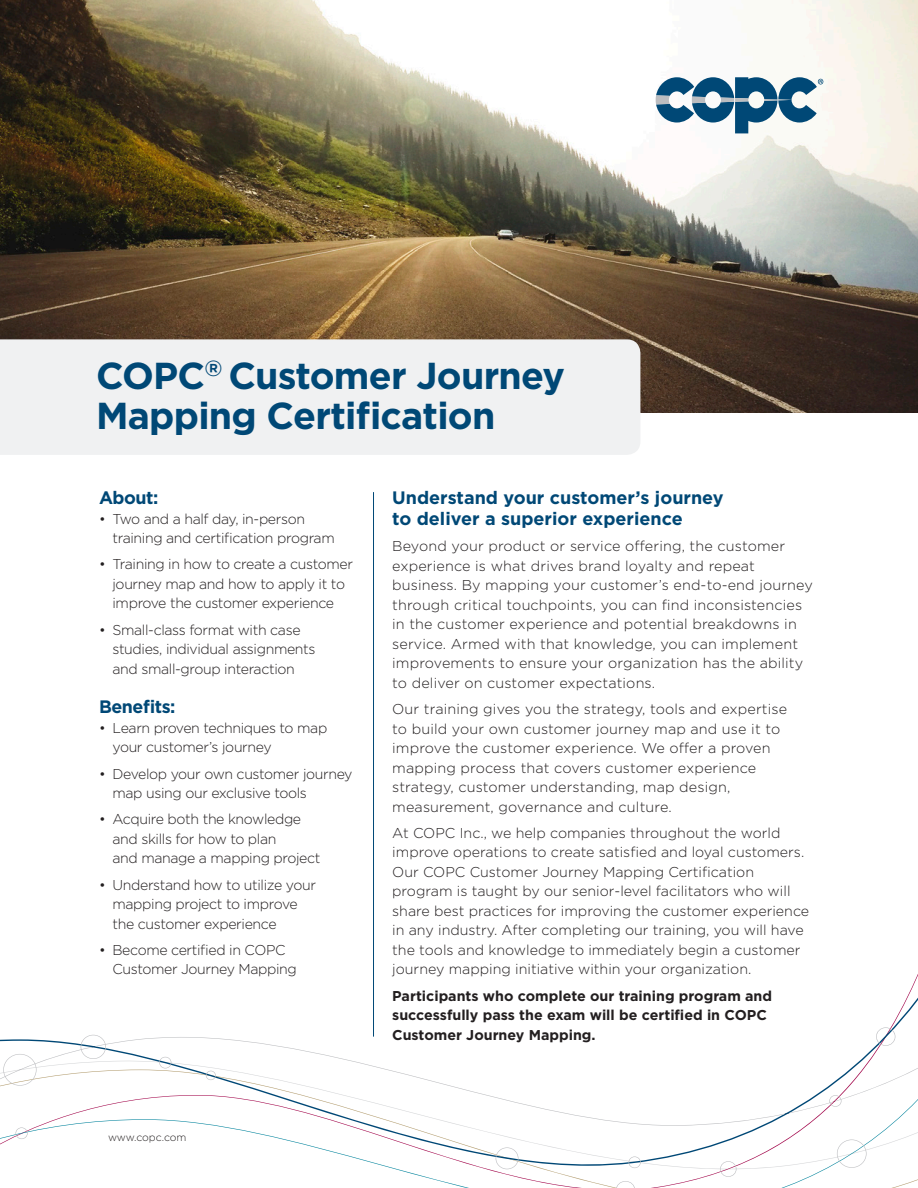
<style>
.page{position:relative;width:918px;height:1188px;background:#fff}
.page>*{position:absolute;margin:0;border:0;box-sizing:border-box;transform-origin:0 0}
.t1{font:700 37.5px/40.5px "Gotham";letter-spacing:-.02em;color:#004876}
.t2{font:700 18px/21px "Gotham";color:#004876}
.t3{font:300 14.25px/19.5px "Gotham";color:#231f20}
.t4{font:300 14.25px/19.5px "Gotham";letter-spacing:-.025em;color:#231f20}
.t5{font:700 14.25px/19.5px "Gotham";color:#231f20}
.t6{font:300 10.5px "Gotham";letter-spacing:-.01em;color:#231f20}
</style>
<div class="page">
<img style="left:0;top:0;width:918px;height:413px">
<svg style="left:0;top:981px;width:918px;height:194px"></svg>
<svg style="left:16px;top:1127px;width:12px;height:12px"></svg>
<svg style="left:616px;top:1181px;width:19px;height:7px"></svg>
<svg style="left:720px;top:1161px;width:16px;height:16px"></svg>
<svg style="left:629px;top:1156px;width:12px;height:12px"></svg>
<svg style="left:496px;top:1147px;width:22px;height:22px"></svg>
<svg style="left:837px;top:1140px;width:30px;height:28px"></svg>
<svg style="left:0;top:1037px;width:918px;height:89px"></svg>
<svg style="left:91px;top:1046px;width:699px;height:68px"></svg>
<svg style="left:876px;top:1027px;width:19px;height:19px"></svg>
<svg style="left:829px;top:1095px;width:12px;height:12px"></svg>
<svg style="left:3px;top:1054px;width:34px;height:32px"></svg>
<svg style="left:81px;top:1035px;width:25px;height:24px"></svg>
<svg style="left:159px;top:1057px;width:12px;height:11px"></svg>
<svg style="left:206px;top:1071px;width:10px;height:9px"></svg>
<div style="left:0;top:339px;width:640px;height:116px;background:#f0f1f2"></div>
<hr style="left:373px;top:492px;width:1px;height:545px;background:#004876">
<svg style="left:656px;top:77px;width:167px;height:56px"></svg>
<p class="t1" style="left:96px;top:354px;width:471px">COPC<sup>®</sup> Customer Journey<br>Mapping Certification</p>
<p class="t2" style="left:99px;top:487px;width:61px">About:</p>
<p class="t4" style="left:112px;top:508px;width:224px;text-indent:-14px">• Two and a half day, in-person training and certification program</p>
<p class="t4" style="left:99px;top:554px;width:256px;text-align:center">• Training in how to create a customer journey map and how to apply it to improve the customer experience</p>
<p class="t4" style="left:112px;top:619px;width:205px;text-indent:-14px">• Small-class format with case studies, individual assignments and small-group interaction</p>
<p class="t2" style="left:99px;top:696px;width:78px">Benefits:</p>
<p class="t4" style="left:112px;top:718px;width:216px;text-indent:-14px">• Learn proven techniques to map your customer’s journey</p>
<p class="t4" style="left:112px;top:763px;width:242px;text-indent:-14px">• Develop your own customer journey map using our exclusive tools</p>
<p class="t4" style="left:112px;top:809px;width:210px;text-indent:-14px">• Acquire both the knowledge and skills for how to plan<br>and manage a mapping project</p>
<p class="t4" style="left:112px;top:874px;width:205px;text-indent:-14px">• Understand how to utilize your mapping project to improve the customer experience</p>
<p class="t4" style="left:112px;top:940px;width:186px;text-indent:-14px">• Become certified in COPC<br>Customer Journey Mapping</p>
<p class="t6" style="left:108px;top:1130px;width:80px">www.copc.com</p>
<p class="t2" style="left:392px;top:487px;width:333px">Understand your customer’s journey to deliver a superior experience</p>
<p class="t3" style="left:392px;top:536px;width:422px">Beyond your product or service offering, the customer experience is what drives brand loyalty and repeat business. By mapping your customer’s end-to-end journey through critical touchpoints, you can find inconsistencies in the customer experience and potential breakdowns in service. Armed with that knowledge, you can implement improvements to ensure your organization has the ability to deliver on customer expectations.</p>
<p class="t3" style="left:392px;top:699px;width:397px">Our training gives you the strategy, tools and expertise to build your own customer journey map and use it to improve the customer experience. We offer a proven mapping process that covers customer experience strategy, customer understanding, map design, measurement, governance and culture.</p>
<p class="t3" style="left:392px;top:823px;width:418px">At COPC Inc., we help companies throughout the world improve operations to create satisfied and loyal customers.<br>Our COPC Customer Journey Mapping Certification program is taught by our senior-level facilitators who will share best practices for improving the customer experience in any industry. After completing our training, you will have the tools and knowledge to immediately begin a customer journey mapping initiative within your organization.</p>
<p class="t5" style="left:392px;top:985px;width:381px">Participants who complete our training program and successfully pass the exam will be certified in COPC<br>Customer Journey Mapping.</p>
</div>
